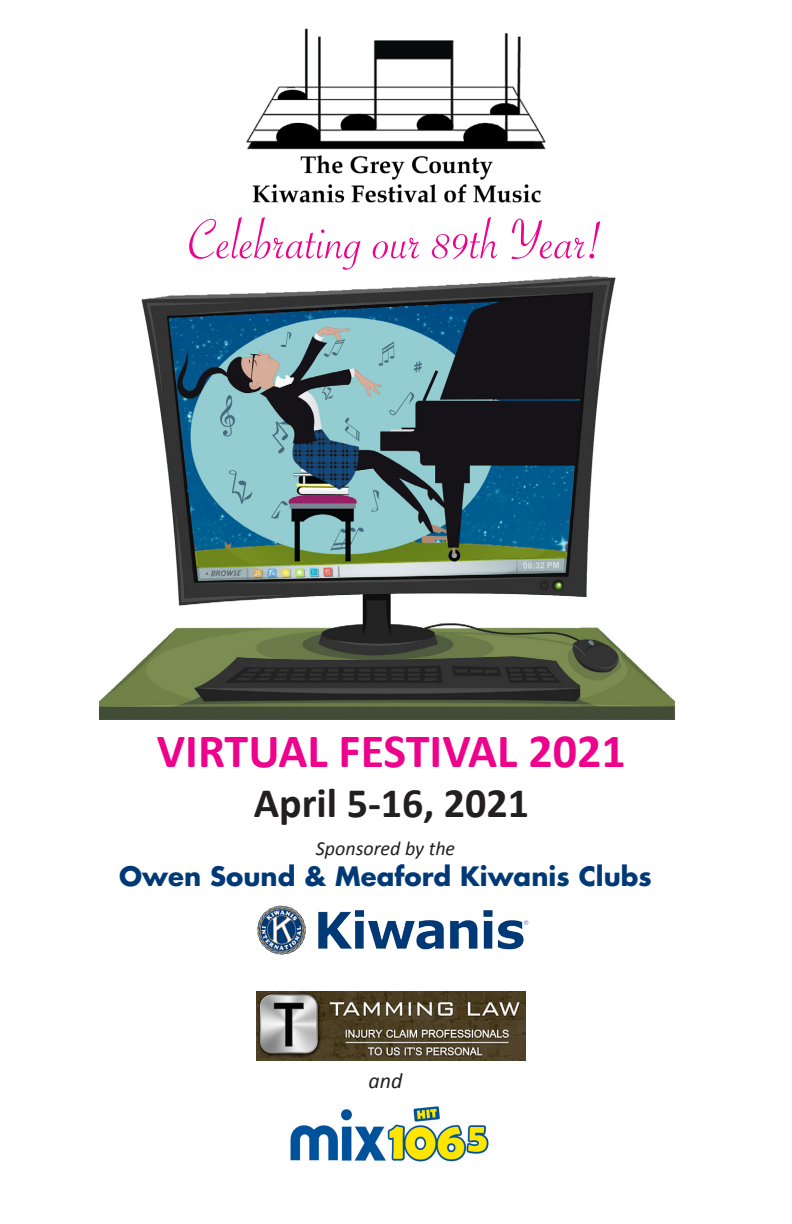
<style>
.page{position:relative;width:792px;height:1224px;background:#fff}
.page>*{position:absolute;margin:0;border:0;box-sizing:border-box;transform-origin:0 0}
.t1{font:60px "Savoye Let Plain";color:#ed028c}
.t2{font:700 48px "Calibri";color:#ed028c}
.t3{font:700 42px "Calibri";color:#231f20}
.t4{font:700 26px "Futura";color:#003975}
.t5{font:italic 22px "Calibri";color:#231f20}
.t6{font:italic 20px "Calibri";color:#231f20}
</style>
<div class="page">
<img style="left:99px;top:275px;width:577px;height:445px">
<img style="left:246px;top:28px;width:300px;height:175px">
<img style="left:257px;top:905px;width:272px;height:50px">
<img style="left:257px;top:992px;width:268px;height:68px">
<img style="left:290px;top:1106px;width:199px;height:56px">
<h1 class="t1" style="left:188px;top:201px;width:417px">Celebrating our 89th Year!</h1>
<h2 class="t2" style="left:157px;top:720px;width:470px">VIRTUAL FESTIVAL 2021</h2>
<h3 class="t3" style="left:254px;top:776px;width:277px">April 5-16, 2021</h3>
<p class="t6" style="left:316px;top:834px;width:141px">Sponsored by the</p>
<p class="t4" style="left:119px;top:859px;width:534px">Owen Sound &amp; Meaford Kiwanis Clubs</p>
<p class="t5" style="left:369px;top:1065px;width:35px">and</p>
</div>
